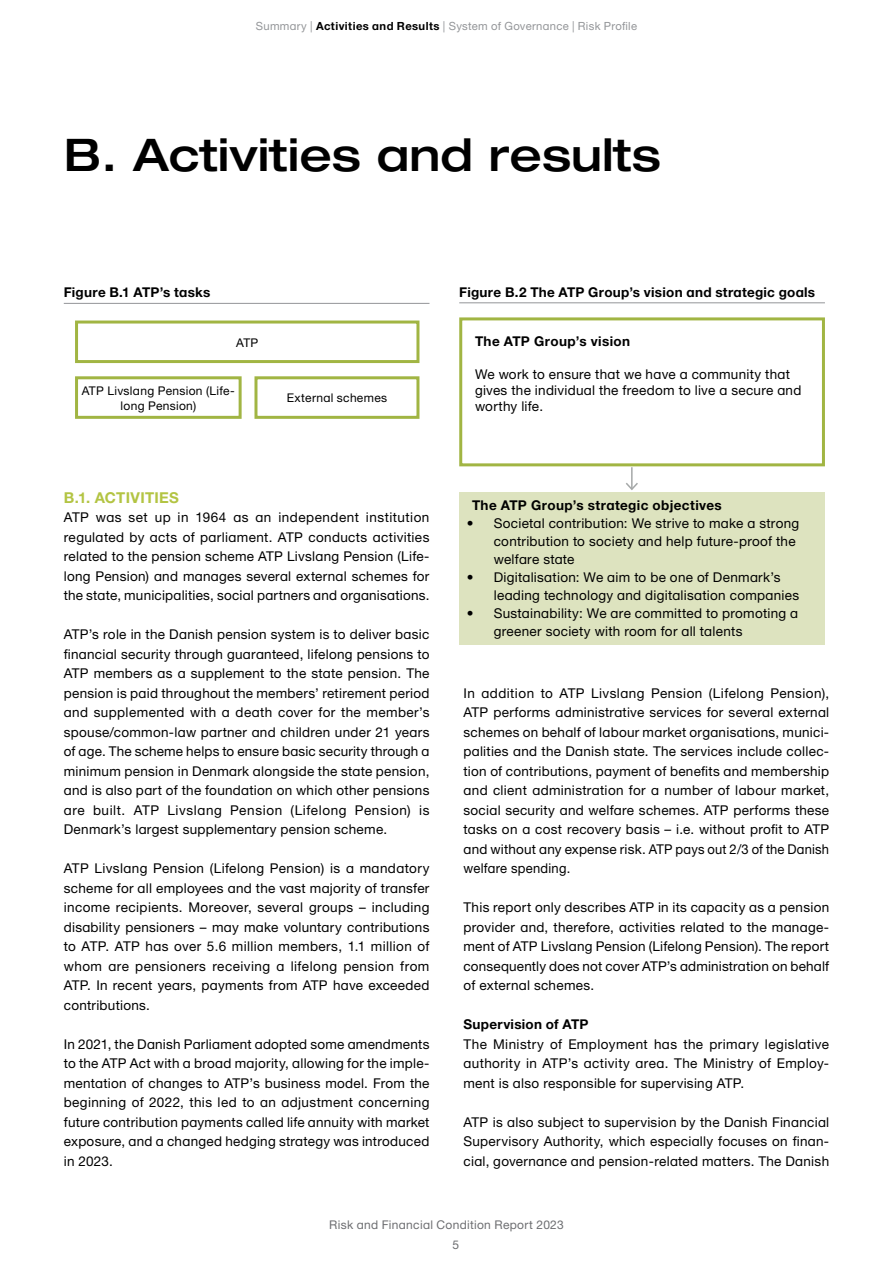
<style>
.page{position:relative;width:893px;height:1263px;background:#fff}
.page>*{position:absolute;margin:0;border:0;box-sizing:border-box;transform-origin:0 0}
.t1{font:500 45px "Helvetica Neue ATP Head";color:#000}
.t2{font:700 15px "Helvetica Neue ATP Body";letter-spacing:.015em;color:#b3c443}
.Brødtekst{font:13.5px/19.5px "Helvetica Neue ATP Body";letter-spacing:.02em;color:#000;text-align:justify}
.Figurtitel{font:700 13.5px "Helvetica Neue ATP Body";letter-spacing:.02em;color:#000}
.Brødtekst-2{font:700 13.5px "Helvetica Neue ATP Body";letter-spacing:.03em;color:#000}
.Brødtekst-3{font:12px/15px "Helvetica Neue ATP Body";letter-spacing:.025em;color:#000;text-align:center}
.Sidetal{font:12px "Helvetica Neue ATP Body";letter-spacing:.025em;color:#6d6e71}
.Kassetekst{font:12px "Helvetica Neue ATP Body";letter-spacing:.025em;color:#000}
.Metro{font:11.25px "Helvetica Neue ATP Body";letter-spacing:.03em;color:#939598}
.s1{font-weight:700;color:#000}
</style>
<div class="page">
<div style="left:459px;top:492px;width:366px;height:152px;background:#dde3bf"></div>
<div style="left:459px;top:317px;width:366px;height:149px;border:3px solid #a1b543"></div>
<hr style="left:631px;top:467px;width:2px;height:22px;background:#a5a8a8">
<svg style="left:626px;top:481px;width:12px;height:9px"></svg>
<hr style="left:459px;top:302px;width:366px;height:1px;background:#939598">
<hr style="left:64px;top:303px;width:365px;height:1px;background:#939598">
<div style="left:75px;top:320px;width:344px;height:43px;border:3px solid #a1b543"></div>
<div style="left:75px;top:376px;width:167px;height:43px;border:3px solid #a1b543"></div>
<div style="left:254px;top:376px;width:165px;height:43px;border:3px solid #a1b543"></div>
<p class="Metro" style="left:256px;top:20px;width:383px">Summary | <span class="s1">Activities and Results</span> | System of Governance | Risk Profile</p>
<h1 class="t1" style="left:64px;top:127px;width:599px">B. Activities and results</h1>
<p class="Figurtitel" style="left:64px;top:284px;width:148px">Figure B.1 ATP’s tasks</p>
<p class="Figurtitel" style="left:459px;top:284px;width:357px">Figure B.2 The ATP Group’s vision and strategic goals</p>
<p class="Brødtekst-3" style="left:236px;top:335px;width:24px">ATP</p>
<p class="Brødtekst-3" style="left:82px;top:383px;width:155px">ATP Livslang Pension (Life&shy;long Pension)</p>
<p class="Kassetekst" style="left:287px;top:391px;width:102px">External schemes</p>
<p class="Brødtekst-2" style="left:475px;top:333px;width:157px">The ATP Group’s vision</p>
<p class="Brødtekst" style="left:475px;top:365px;width:328px;line-height:16.2px;text-align:left">We work to ensure that we have a community that gives the individual the freedom to live a secure and worthy life.</p>
<p class="t2" style="left:64px;top:488px;width:117px">B.1. ACTIVITIES</p>
<p class="Brødtekst" style="left:64px;top:507px;width:367px">ATP was set up in 1964 as an independent institution regulated by acts of parliament. ATP conducts activities related to the pension scheme ATP Livslang Pension (Life&shy;long Pension) and manages several external schemes for the state, municipalities, social partners and organisations.</p>
<p class="Brødtekst" style="left:64px;top:624px;width:367px">ATP’s role in the Danish pension system is to deliver basic financial security through guaranteed, lifelong pensions to ATP members as a supplement to the state pension. The pension is paid throughout the members’ retirement period and supplemented with a death cover for the member’s spouse/common-law partner and children under 21 years of age. The scheme helps to ensure basic security through a minimum pension in Denmark alongside the state pension, and is also part of the foundation on which other pensions are built. ATP Livslang Pension (Lifelong Pension) is Denmark’s largest supplementary pension scheme.</p>
<p class="Brødtekst" style="left:64px;top:858px;width:367px">ATP Livslang Pension (Lifelong Pension) is a mandatory scheme for all employees and the vast majority of transfer income recipients. Moreover, several groups – including disability pensioners – may make voluntary contributions to ATP. ATP has over 5.6 million members, 1.1 million of whom are pensioners receiving a lifelong pension from ATP. In recent years, payments from ATP have exceeded contributions.</p>
<p class="Brødtekst" style="left:64px;top:1034px;width:367px">In 2021, the Danish Parliament adopted some amendments to the ATP Act with a broad majority, allowing for the imple&shy;mentation of changes to ATP’s business model. From the beginning of 2022, this led to an adjustment concerning future contribution payments called life annuity with market exposure, and a changed hedging strategy was introduced in 2023.</p>
<p class="Brødtekst-2" style="left:472px;top:497px;width:251px">The ATP Group’s strategic objectives</p>
<p class="Brødtekst" style="left:494px;top:514px;width:307px;line-height:18px;text-align:left;text-indent:-27px">• Societal contribution: We strive to make a strong contribution to society and help future-proof the welfare state</p>
<p class="Brødtekst" style="left:494px;top:568px;width:307px;line-height:18px;text-indent:-27px">• Digitalisation: We aim to be one of Denmark’s leading technology and digitalisation companies</p>
<p class="Brødtekst" style="left:494px;top:604px;width:306px;line-height:18px;text-indent:-27px">• Sustainability: We are committed to promoting a greener society with room for all talents</p>
<p class="Brødtekst" style="left:463px;top:683px;width:367px">In addition to ATP Livslang Pension (Lifelong Pension), ATP performs administrative services for several external schemes on behalf of labour market organisations, munici&shy;palities and the Danish state. The services include collec&shy;tion of contributions, payment of benefits and membership and client administration for a number of labour market, social security and welfare schemes. ATP performs these tasks on a cost recovery basis – i.e. without profit to ATP and without any expense risk. ATP pays out 2/3 of the Danish welfare spending.</p>
<p class="Brødtekst" style="left:463px;top:897px;width:367px">This report only describes ATP in its capacity as a pension provider and, therefore, activities related to the manage&shy;ment of ATP Livslang Pension (Lifelong Pension). The report consequently does not cover ATP’s administration on behalf of external schemes.</p>
<h3 class="Figurtitel" style="left:463px;top:1016px;width:126px">Supervision of ATP</h3>
<p class="Brødtekst" style="left:463px;top:1034px;width:367px">The Ministry of Employment has the primary legislative authority in ATP’s activity area. The Ministry of Employ&shy;ment is also responsible for supervising ATP.</p>
<p class="Brødtekst" style="left:463px;top:1112px;width:367px">ATP is also subject to supervision by the Danish Financial Supervisory Authority, which especially focuses on finan&shy;cial, governance and pension-related matters. The Danish</p>
<p class="Sidetal" style="left:329px;top:1218px;width:236px">Risk and Financial Condition Report 2023</p>
<p class="Sidetal" style="left:452px;top:1238px;width:8px">5</p>
</div>
